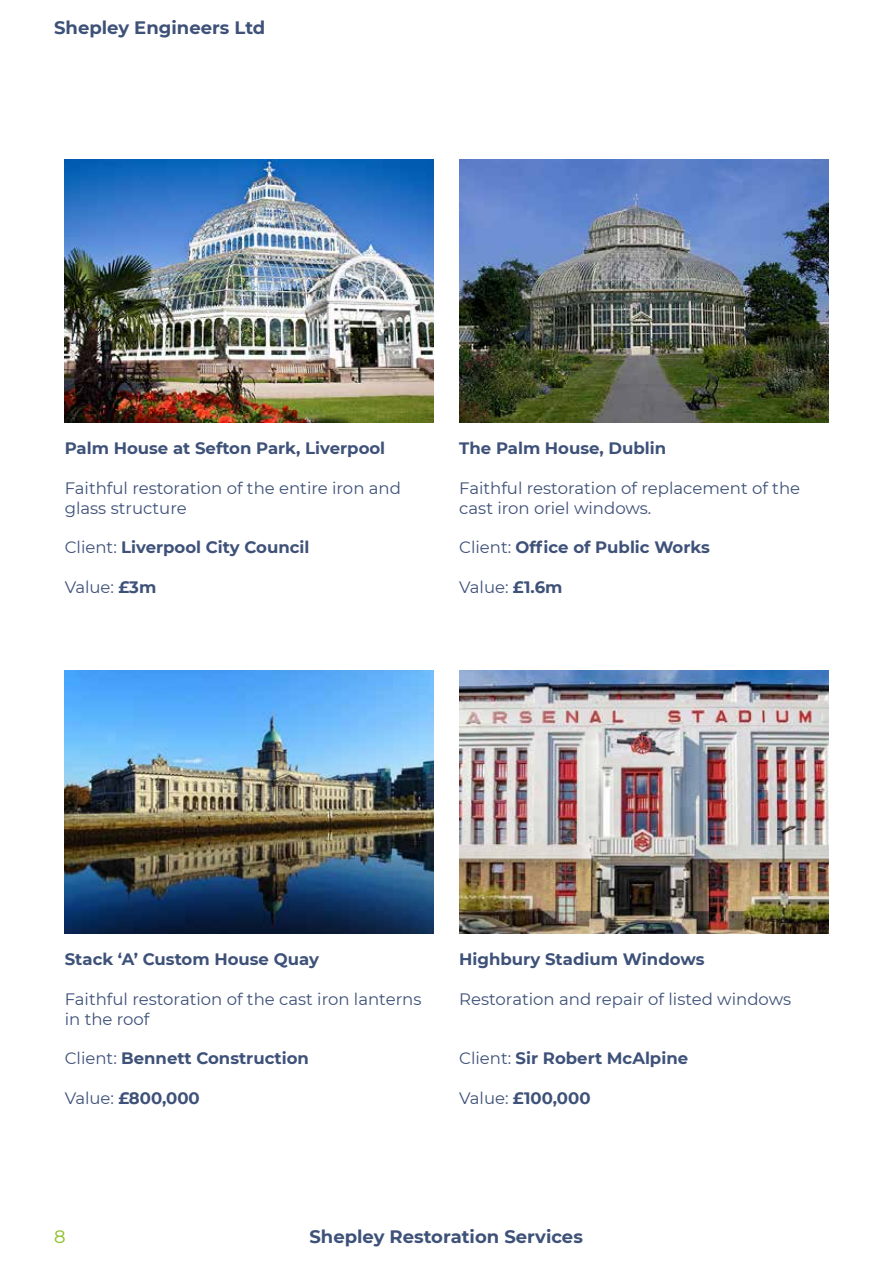
<style>
.page{position:relative;width:893px;height:1263px;background:#fff}
.page>*{position:absolute;margin:0;border:0;box-sizing:border-box;transform-origin:0 0}
.t1{font:700 18px "Montserrat";color:#3e5178}
.t2{font:18px "Montserrat";color:#89bd23}
.t3{font:700 16.5px "Montserrat";color:#3e5178}
.t4{font:16.5px/19.8px "Montserrat";color:#3e5178}
.s1{font-weight:400}
.s2{font-weight:700}
</style>
<div class="page">
<img style="left:65px;top:160px;width:369px;height:262px">
<img style="left:459px;top:160px;width:369px;height:262px">
<img style="left:65px;top:671px;width:369px;height:262px">
<img style="left:459px;top:671px;width:369px;height:262px">
<p class="t1" style="left:54px;top:14px;width:213px">Shepley Engineers Ltd</p>
<p class="t3" style="left:65px;top:436px;width:322px">Palm House at Sefton Park, Liverpool</p>
<p class="t4" style="left:65px;top:477px;width:338px">Faithful restoration of the entire iron and glass structure</p>
<p class="t3" style="left:65px;top:535px;width:246px"><span class="s1">Client:</span> Liverpool City Council</p>
<p class="t4" style="left:65px;top:576px;width:93px">Value: <span class="s2">£3m</span></p>
<p class="t3" style="left:459px;top:436px;width:209px">The Palm House, Dublin</p>
<p class="t4" style="left:459px;top:477px;width:342px">Faithful restoration of replacement of the cast iron oriel windows.</p>
<p class="t3" style="left:459px;top:535px;width:252px"><span class="s1">Client:</span> Office of Public Works</p>
<p class="t4" style="left:459px;top:576px;width:105px">Value: <span class="s2">£1.6m</span></p>
<p class="t3" style="left:65px;top:948px;width:256px">Stack ‘A’ Custom House Quay</p>
<p class="t4" style="left:65px;top:989px;width:358px">Faithful restoration of the cast iron lanterns in the roof</p>
<p class="t3" style="left:65px;top:1047px;width:246px"><span class="s1">Client:</span> Bennett Construction</p>
<p class="t3" style="left:65px;top:1086px;width:136px"><span class="s1">Value:</span> £800,000</p>
<p class="t3" style="left:459px;top:948px;width:247px">Highbury Stadium Windows</p>
<p class="t4" style="left:459px;top:989px;width:333px">Restoration and repair of listed windows</p>
<p class="t3" style="left:459px;top:1047px;width:230px"><span class="s1">Client:</span> Sir Robert McAlpine</p>
<p class="t3" style="left:459px;top:1086px;width:133px"><span class="s1">Value:</span> £100,000</p>
<p class="t2" style="left:54px;top:1224px;width:13px">8</p>
<p class="t1" style="left:309px;top:1224px;width:275px">Shepley Restoration Services</p>
</div>
